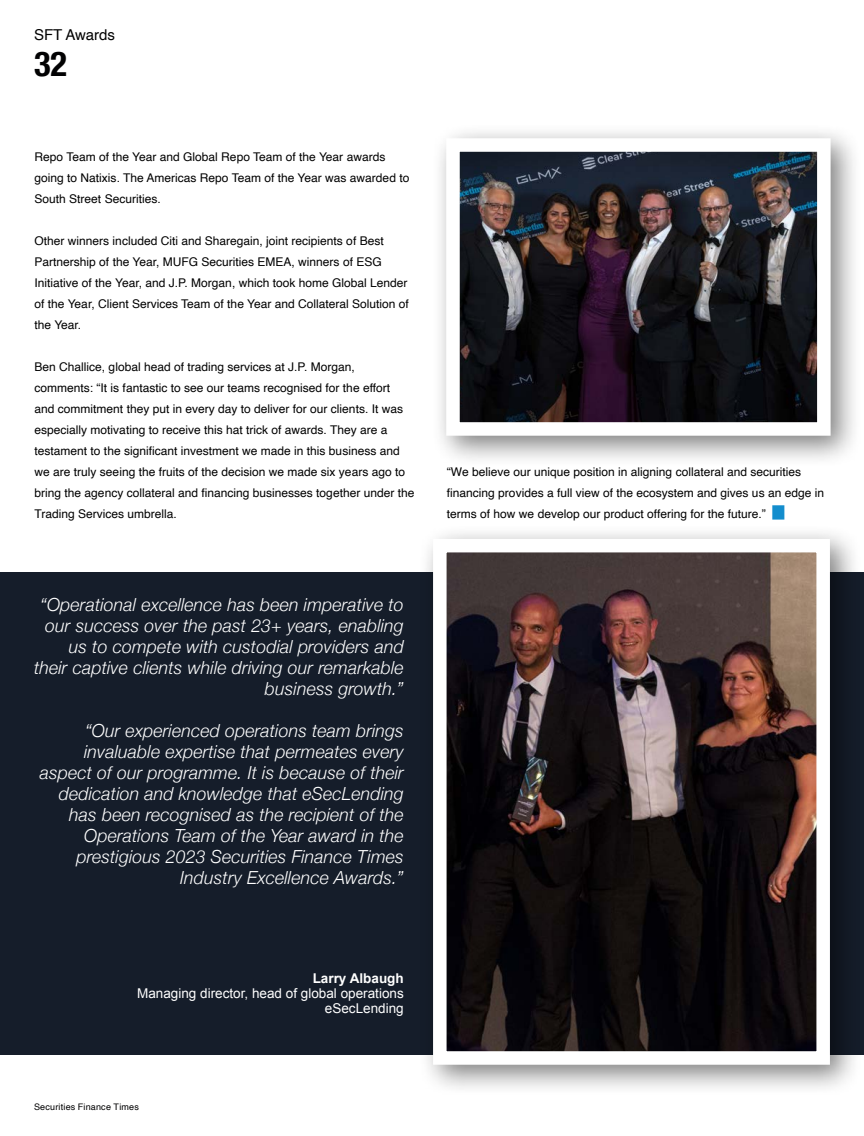
<style>
.page{position:relative;width:864px;height:1136px;background:#fff}
.page>*{position:absolute;margin:0;border:0;box-sizing:border-box;transform-origin:0 0}
.t1{font:700 condensed 34.5px "Helvetica Neue";color:#020203}
.t2{font:italic 300 18px/21px "Helvetica Neue";letter-spacing:.01em;color:#fff;text-align:right}
.t3{font:15px "Helvetica";color:#000}
.t4{font:13.5px/15px "Arial";color:#fff;text-align:right}
.t5{font:700 13.5px "Arial";color:#fff}
.t6{font:12px/21px "Helvetica";color:#000}
.t7{font:9px "Helvetica";letter-spacing:.02em;color:#020203}
</style>
<div class="page">
<div style="left:0;top:572px;width:863px;height:482px;background:#151d2a"></div>
<div style="left:418px;top:524px;width:444px;height:572px;background:#000;opacity:.5"></div>
<img style="left:448px;top:554px;width:366px;height:495px">
<div style="left:433px;top:539px;width:396px;height:525px;border:14px solid #fff"></div>
<div style="left:431px;top:124px;width:431px;height:344px;background:#000;opacity:.5"></div>
<img style="left:461px;top:153px;width:354px;height:267px">
<div style="left:446px;top:138px;width:384px;height:297px;border:14px solid #fff"></div>
<p class="t3" style="left:34px;top:23px;width:83px">SFT Awards</p>
<h1 class="t1" style="left:34px;top:35px;width:35px">32</h1>
<p class="t6" style="left:35px;top:146px;width:376px">Repo Team of the Year and Global Repo Team of the Year awards going to Natixis. The Americas Repo Team of the Year was awarded to<br>South Street Securities.</p>
<p class="t6" style="left:35px;top:230px;width:376px">Other winners included Citi and Sharegain, joint recipients of Best Partnership of the Year, MUFG Securities EMEA, winners of ESG Initiative of the Year, and J.P. Morgan, which took home Global Lender of the Year, Client Services Team of the Year and Collateral Solution of the Year.</p>
<p class="t6" style="left:35px;top:356px;width:381px">Ben Challice, global head of trading services at J.P. Morgan, comments: “It is fantastic to see our teams recognised for the effort<br>and commitment they put in every day to deliver for our clients. It was especially motivating to receive this hat trick of awards. They are a testament to the significant investment we made in this business and we are truly seeing the fruits of the decision we made six years ago to bring the agency collateral and financing businesses together under the Trading Services umbrella.</p>
<h2 class="t2" style="left:34px;top:592px;width:371px">“Operational excellence has been imperative to our success over the past 23+ years, enabling us to compete with custodial providers and their captive clients while driving our remarkable business growth.”</h2>
<p class="t2" style="left:40px;top:718px;width:365px">“Our experienced operations team brings invaluable expertise that permeates every aspect of our programme. It is because of their dedication and knowledge that eSecLending has been recognised as the recipient of the Operations Team of the Year award in the prestigious 2023 Securities Finance Times Industry Excellence Awards.”</p>
<p class="t6" style="left:446px;top:461px;width:378px">“We believe our unique position in aligning collateral and securities financing provides a full view of the ecosystem and gives us an edge in terms of how we develop our product offering for the future.” <sup>█</sup></p>
<p class="t5" style="left:312px;top:969px;width:93px">Larry Albaugh</p>
<p class="t4" style="left:137px;top:985px;width:268px">Managing director, head of global operations eSecLending</p>
<p class="t7" style="left:34px;top:1099px;width:106px">Securities Finance Times</p>
</div>
